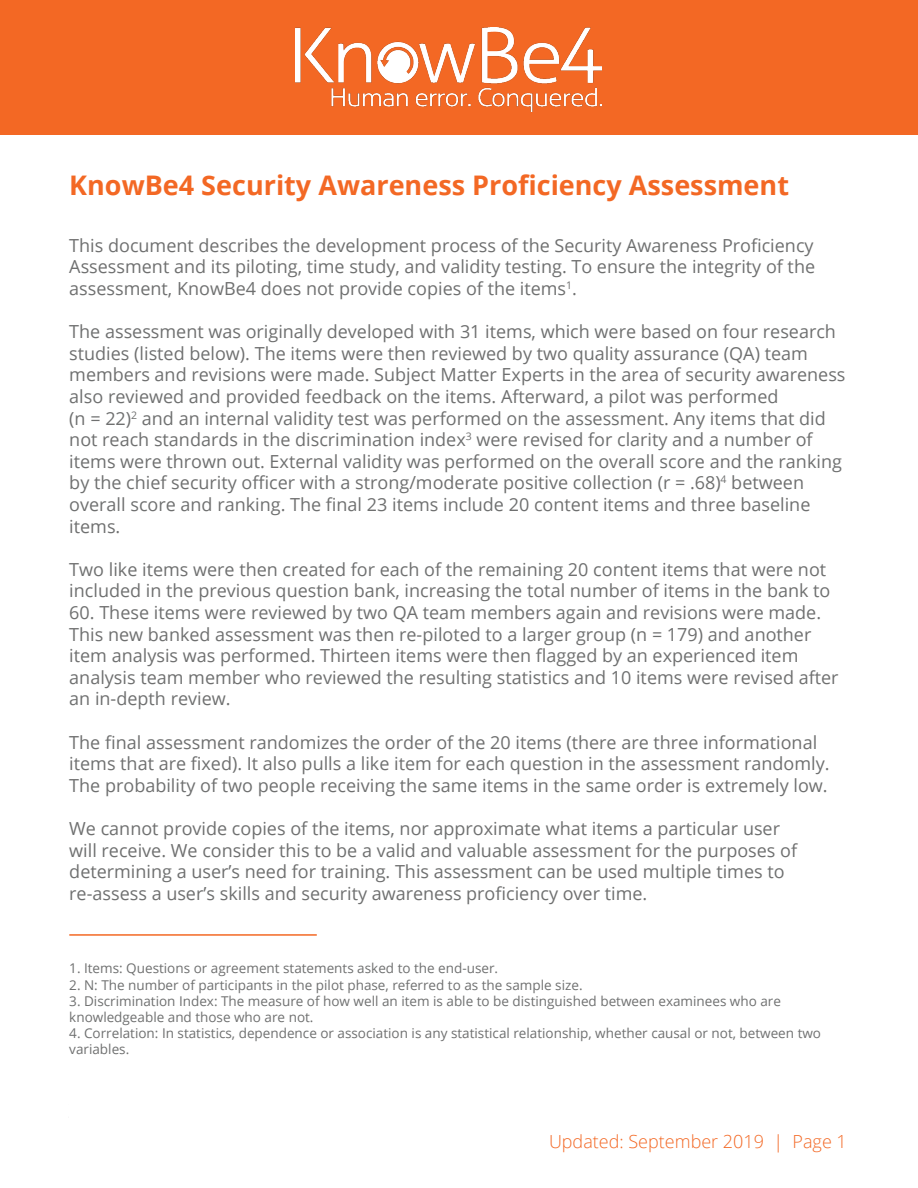
<style>
.page{position:relative;width:918px;height:1188px;background:#fff}
.page>*{position:absolute;margin:0;border:0;box-sizing:border-box;transform-origin:0 0}
.t1{font:700 27px "Open Sans";color:#f36824}
.t2{font:18px/21.6px "Open Sans";color:#6f7070}
.t3{font:300 18px "Open Sans";color:#f36824}
.t4{font:13.5px/16.2px "Open Sans";color:#6f7070}
.s1{font-family:"Minion Pro";font-size:18px;color:#231f20}
</style>
<div class="page">
<hr style="left:69px;top:934px;width:248px;height:2px;background:#f36824">
<div style="left:0;top:0;width:918px;height:135px;background:#f36824"></div>
<img style="left:296px;top:28px;width:306px;height:84px">
<p class="t1" style="left:69px;top:166px;width:721px">KnowBe4 Security Awareness Proficiency Assessment</p>
<p class="t2" style="left:69px;top:234px;width:747px;text-align:justify">This document describes the development process of the Security Awareness Proficiency Assessment and its piloting, time study, and validity testing. To ensure the integrity of the assessment, KnowBe4 does not provide copies of the items<sup>1</sup>.</p>
<p class="t2" style="left:69px;top:320px;width:778px">The assessment was originally developed with 31 items, which were based on four research studies (listed below). The items were then reviewed by two quality assurance (QA) team members and revisions were made. Subject Matter Experts in the area of security awareness also reviewed and provided feedback on the items. Afterward, a pilot was performed</p>
<p class="t2" style="left:69px;top:407px;width:774px">(n = 22)<sup>2</sup> and an internal validity test was performed on the assessment. Any items that did not reach standards in the discrimination index<sup>3</sup> were revised for clarity and a number of items were thrown out. External validity was performed on the overall score and the ranking by the chief security officer with a strong/moderate positive collection (r = .68)<sup>4</sup> between overall score and ranking. The final 23 items include 20 content items and three baseline items.</p>
<p class="t2" style="left:69px;top:558px;width:763px">Two like items were then created for each of the remaining 20 content items that were not included in the previous question bank, increasing the total number of items in the bank to</p>
<p class="t2" style="left:69px;top:601px;width:771px">60. These items were reviewed by two QA team members again and revisions were made.<br>This new banked assessment was then re-piloted to a larger group (n = 179) and another item analysis was performed. Thirteen items were then flagged by an experienced item analysis team member who reviewed the resulting statistics and 10 items were revised after an in-depth review.</p>
<p class="t2" style="left:69px;top:731px;width:762px">The final assessment randomizes the order of the 20 items (there are three informational items that are fixed). It also pulls a like item for each question in the assessment randomly.<br>The probability of two people receiving the same items in the same order is extremely low.</p>
<p class="t2" style="left:69px;top:817px;width:729px">We cannot provide copies of the items, nor approximate what items a particular user will receive. We consider this to be a valid and valuable assessment for the purposes of determining a user’s need for training. This assessment can be used multiple times to</p>
<p class="t2" style="left:69px;top:882px;width:580px">re-assess a user’s skills and security awareness proficiency over time.</p>
<p class="t4" style="left:69px;top:954px;width:428px"><span class="s1">1</span> Items: Questions or agreement statements asked to the end-user.</p>
<p class="t4" style="left:69px;top:997px;width:512px"><span class="s1">2</span> N: The number of participants in the pilot phase, referred to as the sample size.</p>
<p class="t4" style="left:69px;top:960px;width:430px">1. Items: Questions or agreement statements asked to the end-user.</p>
<p class="t4" style="left:69px;top:976px;width:515px">2. N: The number of participants in the pilot phase, referred to as the sample size.</p>
<p class="t4" style="left:69px;top:992px;width:713px">3. Discrimination Index: The measure of how well an item is able to be distinguished between examinees who are knowledgeable and those who are not.</p>
<p class="t4" style="left:69px;top:1025px;width:753px">4. Correlation: In statistics, dependence or association is any statistical relationship, whether causal or not, between two variables.</p>
<p class="t3" style="left:549px;top:1129px;width:299px">Updated: September 2019 | Page 1</p>
</div>
